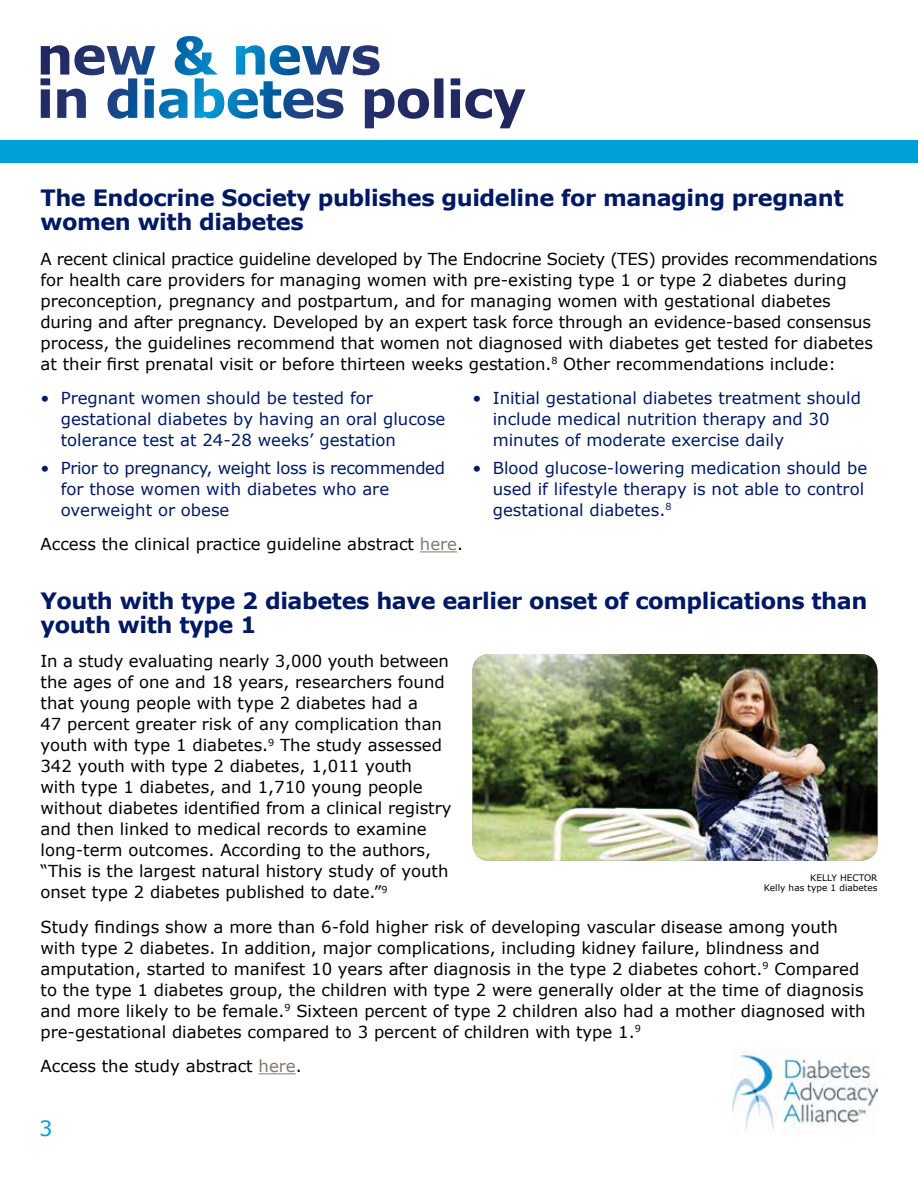
<style>
.page{position:relative;width:918px;height:1188px;background:#fff}
.page>*{position:absolute;margin:0;border:0;box-sizing:border-box;transform-origin:0 0}
.t1{font:700 22.5px/24px "Verdana";letter-spacing:-.02em;color:#001965}
.t2{font:21px "Verdana";color:#009fda}
.t3{font:16.5px/21px "Verdana";color:#000}
.t4{font:16.5px/21px "Verdana";color:#001965}
.t5{font:9px/10.5px "Verdana";color:#000;text-align:right}
.s1{color:#82786f}
</style>
<div class="page">
<svg style="left:74px;top:36px;width:306px;height:39px"></svg>
<div style="left:0;top:140px;width:918px;height:22px;background:#009fda"></div>
<img style="left:732px;top:1049px;width:146px;height:81px">
<hr style="left:259px;top:1073px;width:37px;height:1px;background:#82786f">
<hr style="left:420px;top:551px;width:37px;height:1px;background:#82786f">
<img style="left:472px;top:654px;width:406px;height:207px">
<h1 class="t1" style="left:40px;top:186px;width:805px">The Endocrine Society publishes guideline for managing pregnant women with diabetes</h1>
<p class="t3" style="left:40px;top:248px;width:839px">A recent clinical practice guideline developed by The Endocrine Society (TES) provides recommendations for health care providers for managing women with pre-existing type 1 or type 2 diabetes during preconception, pregnancy and postpartum, and for managing women with gestational diabetes during and after pregnancy. Developed by an expert task force through an evidence-based consensus process, the guidelines recommend that women not diagnosed with diabetes get tested for diabetes at their first prenatal visit or before thirteen weeks gestation.<sup>8</sup> Other recommendations include:</p>
<p class="t4" style="left:61px;top:388px;width:386px;text-indent:-20px">• Pregnant women should be tested for gestational diabetes by having an oral glucose tolerance test at 24-28 weeks’ gestation</p>
<p class="t4" style="left:61px;top:457px;width:386px;text-indent:-20px">• Prior to pregnancy, weight loss is recommended for those women with diabetes who are overweight or obese</p>
<p class="t4" style="left:493px;top:388px;width:370px;text-indent:-20px">• Initial gestational diabetes treatment should include medical nutrition therapy and 30 minutes of moderate exercise daily</p>
<p class="t4" style="left:493px;top:457px;width:376px;text-indent:-20px">• Blood glucose-lowering medication should be used if lifestyle therapy is not able to control gestational diabetes.<sup>8</sup></p>
<p class="t3" style="left:40px;top:534px;width:424px">Access the clinical practice guideline abstract <span class="s1">here</span>.</p>
<h1 class="t1" style="left:40px;top:588px;width:828px">Youth with type 2 diabetes have earlier onset of complications than youth with type 1</h1>
<p class="t3" style="left:40px;top:651px;width:413px">In a study evaluating nearly 3,000 youth between the ages of one and 18 years, researchers found that young people with type 2 diabetes had a<br>47 percent greater risk of any complication than youth with type 1 diabetes.<sup>9</sup> The study assessed 342 youth with type 2 diabetes, 1,011 youth<br>with type 1 diabetes, and 1,710 young people without diabetes identified from a clinical registry and then linked to medical records to examine long-term outcomes. According to the authors, “This is the largest natural history study of youth onset type 2 diabetes published to date.”<sup>9</sup></p>
<p class="t3" style="left:40px;top:916px;width:827px">Study findings show a more than 6-fold higher risk of developing vascular disease among youth with type 2 diabetes. In addition, major complications, including kidney failure, blindness and amputation, started to manifest 10 years after diagnosis in the type 2 diabetes cohort.<sup>9</sup> Compared to the type 1 diabetes group, the children with type 2 were generally older at the time of diagnosis and more likely to be female.<sup>9</sup> Sixteen percent of type 2 children also had a mother diagnosed with pre-gestational diabetes compared to 3 percent of children with type 1.<sup>9</sup></p>
<p class="t3" style="left:40px;top:1056px;width:263px">Access the study abstract <span class="s1">here</span>.</p>
<p class="t5" style="left:764px;top:872px;width:115px">KELLY HECTOR<br>Kelly has type 1 diabetes</p>
<p class="t2" style="left:39px;top:1114px;width:15px">3</p>
</div>
